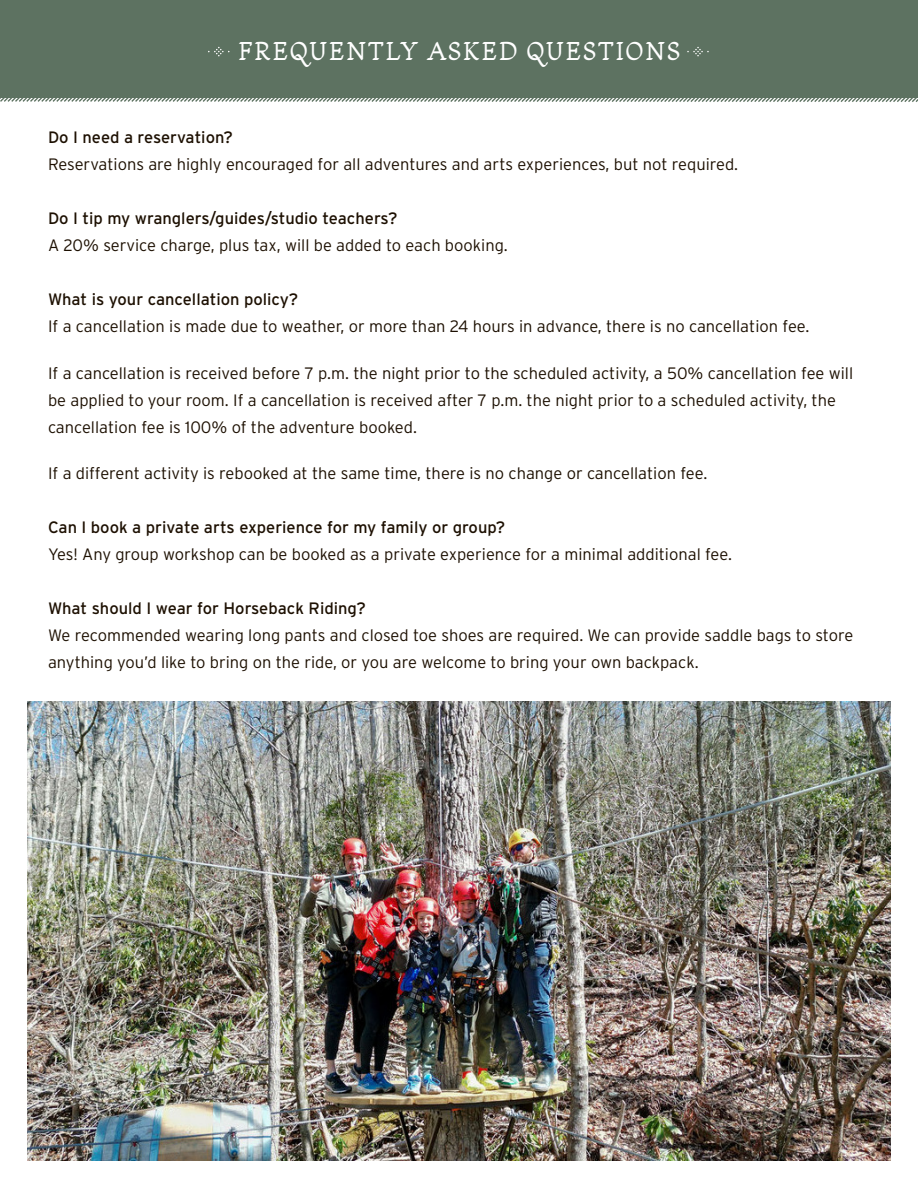
<style>
.page{position:relative;width:918px;height:1188px;background:#fff}
.page>*{position:absolute;margin:0;border:0;box-sizing:border-box;transform-origin:0 0}
.t1{font:27px "Sandleford";color:#fff}
.t2{font:300 16.5px/27px "Interstate";color:#1d1002}
.t3{font:16.5px "Interstate";color:#1d1002}
</style>
<div class="page">
<div style="left:0;top:0;width:918px;height:98px;background:#5d7261"></div>
<svg style="left:208px;top:47px;width:22px;height:9px"></svg>
<svg style="left:687px;top:47px;width:22px;height:9px"></svg>
<svg style="left:0;top:98px;width:918px;height:4px"></svg>
<img style="left:27px;top:702px;width:864px;height:459px">
<h1 class="t1" style="left:237px;top:40px;width:445px">FREQUENTLY ASKED QUESTIONS</h1>
<p class="t3" style="left:48px;top:130px;width:186px">Do I need a reservation?</p>
<p class="t2" style="left:48px;top:151px;width:692px">Reservations are highly encouraged for all adventures and arts experiences, but not required.</p>
<p class="t3" style="left:48px;top:211px;width:351px">Do I tip my wranglers/guides/studio teachers?</p>
<p class="t2" style="left:48px;top:232px;width:461px">A 20% service charge, plus tax, will be added to each booking.</p>
<p class="t3" style="left:48px;top:292px;width:252px">What is your cancellation policy?</p>
<p class="t2" style="left:48px;top:313px;width:763px">If a cancellation is made due to weather, or more than 24 hours in advance, there is no cancellation fee.</p>
<p class="t2" style="left:48px;top:360px;width:807px">If a cancellation is received before 7 p.m. the night prior to the scheduled activity, a 50% cancellation fee will be applied to your room. If a cancellation is received after 7 p.m. the night prior to a scheduled activity, the cancellation fee is 100% of the adventure booked.</p>
<p class="t2" style="left:48px;top:461px;width:661px">If a different activity is rebooked at the same time, there is no change or cancellation fee.</p>
<p class="t3" style="left:48px;top:520px;width:459px">Can I book a private arts experience for my family or group?</p>
<p class="t2" style="left:48px;top:542px;width:685px">Yes! Any group workshop can be booked as a private experience for a minimal additional fee.</p>
<p class="t3" style="left:48px;top:601px;width:319px">What should I wear for Horseback Riding?</p>
<p class="t2" style="left:48px;top:623px;width:807px">We recommended wearing long pants and closed toe shoes are required. We can provide saddle bags to store anything you’d like to bring on the ride, or you are welcome to bring your own backpack.</p>
</div>
